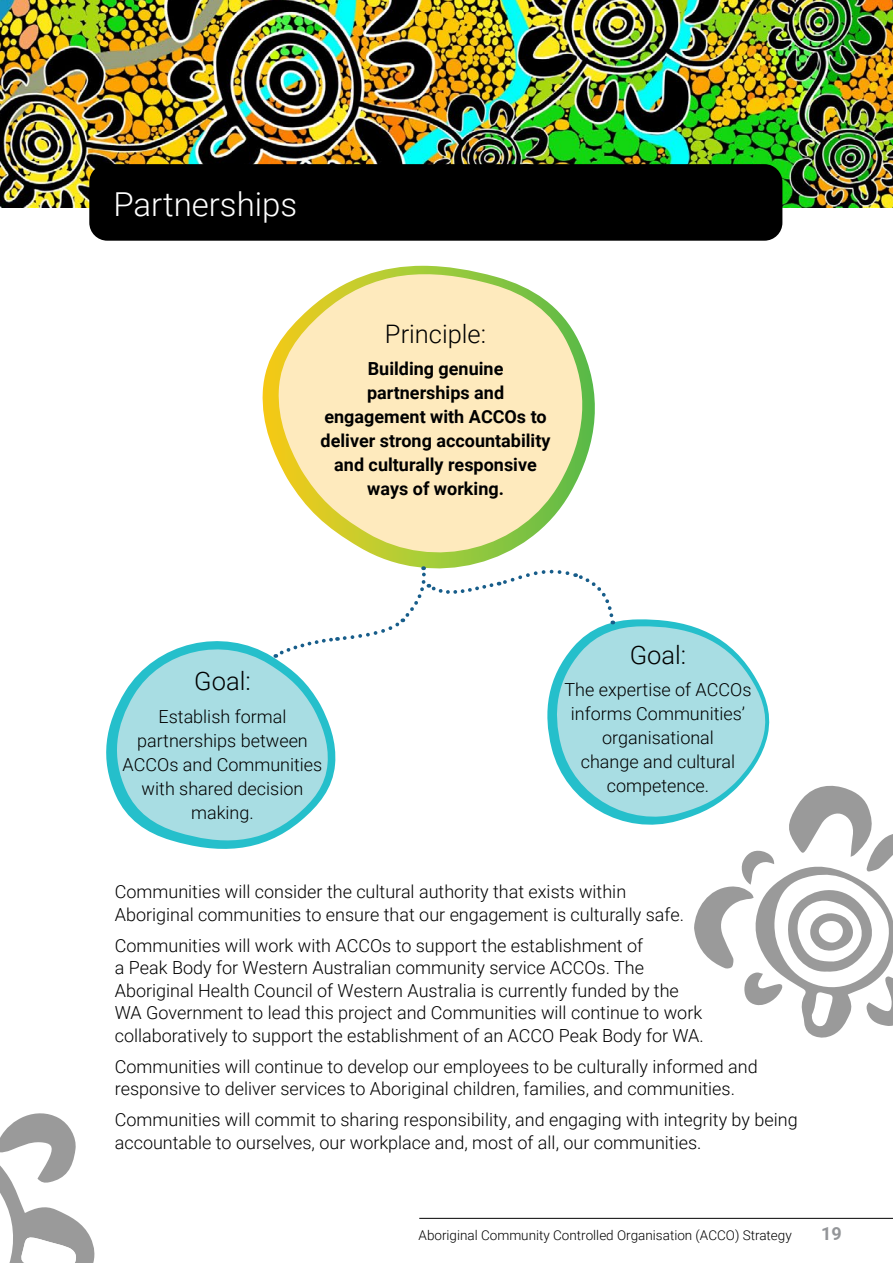
<style>
.page{position:relative;width:893px;height:1263px;background:#fff}
.page>*{position:absolute;margin:0;border:0;box-sizing:border-box;transform-origin:0 0}
.t1{font:300 33px "Roboto";color:#fff}
.t2{font:300 25.5px "Roboto";color:#000}
.t3{font:300 18px/24px "Roboto";color:#000}
.t4{font:700 18px/24px "Roboto";color:#000;text-align:center}
.t5{font:700 18px "Roboto";color:#939598}
.t6{font:300 13.5px "Roboto";color:#000}
</style>
<div class="page">
<img style="left:0;top:0;width:893px;height:207px">
<svg style="left:0;top:1113px;width:95px;height:150px"></svg>
<div style="left:89px;top:164px;width:693px;height:77px;background:#000;border-radius:18px"></div>
<svg style="left:106px;top:722px;width:149px;height:127px"></svg>
<svg style="left:262px;top:266px;width:333px;height:192px"></svg>
<svg style="left:111px;top:641px;width:164px;height:204px;background:#a4dde3"></svg>
<svg style="left:277px;top:267px;width:314px;height:299px;fill:#feeabd"></svg>
<svg style="left:275px;top:566px;width:618px;height:472px"></svg>
<hr style="left:419px;top:1218px;width:474px;height:1px;background:#000">
<h1 class="t1" style="left:113px;top:181px;width:185px">Partnerships</h1>
<h2 class="t2" style="left:385px;top:316px;width:103px">Principle:</h2>
<p class="t4" style="left:321px;top:356px;width:231px">Building genuine partnerships and engagement with ACCOs to deliver strong accountability and culturally responsive ways of working.</p>
<h2 class="t2" style="left:194px;top:663px;width:58px">Goal:</h2>
<p class="t3" style="left:123px;top:704px;width:201px;text-align:center">Establish formal partnerships between<br>ACCOs and Communities with shared decision making.</p>
<h2 class="t2" style="left:630px;top:637px;width:58px">Goal:</h2>
<p class="t3" style="left:564px;top:677px;width:189px;text-align:center">The expertise of ACCOs informs Communities’ organisational<br>change and cultural competence.</p>
<p class="t3" style="left:115px;top:880px;width:571px;line-height:22.5px">Communities will consider the cultural authority that exists within<br>Aboriginal communities to ensure that our engagement is culturally safe.</p>
<p class="t3" style="left:115px;top:933px;width:591px;line-height:22.5px">Communities will work with ACCOs to support the establishment of<br>a Peak Body for Western Australian community service ACCOs. The Aboriginal Health Council of Western Australia is currently funded by the WA Government to lead this project and Communities will continue to work collaboratively to support the establishment of an ACCO Peak Body for WA.</p>
<p class="t3" style="left:115px;top:1054px;width:644px;line-height:22.5px">Communities will continue to develop our employees to be culturally informed and responsive to deliver services to Aboriginal children, families, and communities.</p>
<p class="t3" style="left:115px;top:1108px;width:684px;line-height:22.5px">Communities will commit to sharing responsibility, and engaging with integrity by being accountable to ourselves, our workplace and, most of all, our communities.</p>
<p class="t6" style="left:419px;top:1225px;width:375px">Aboriginal Community Controlled Organisation (ACCO) Strategy</p>
<p class="t5" style="left:821px;top:1221px;width:22px">19</p>
</div>
